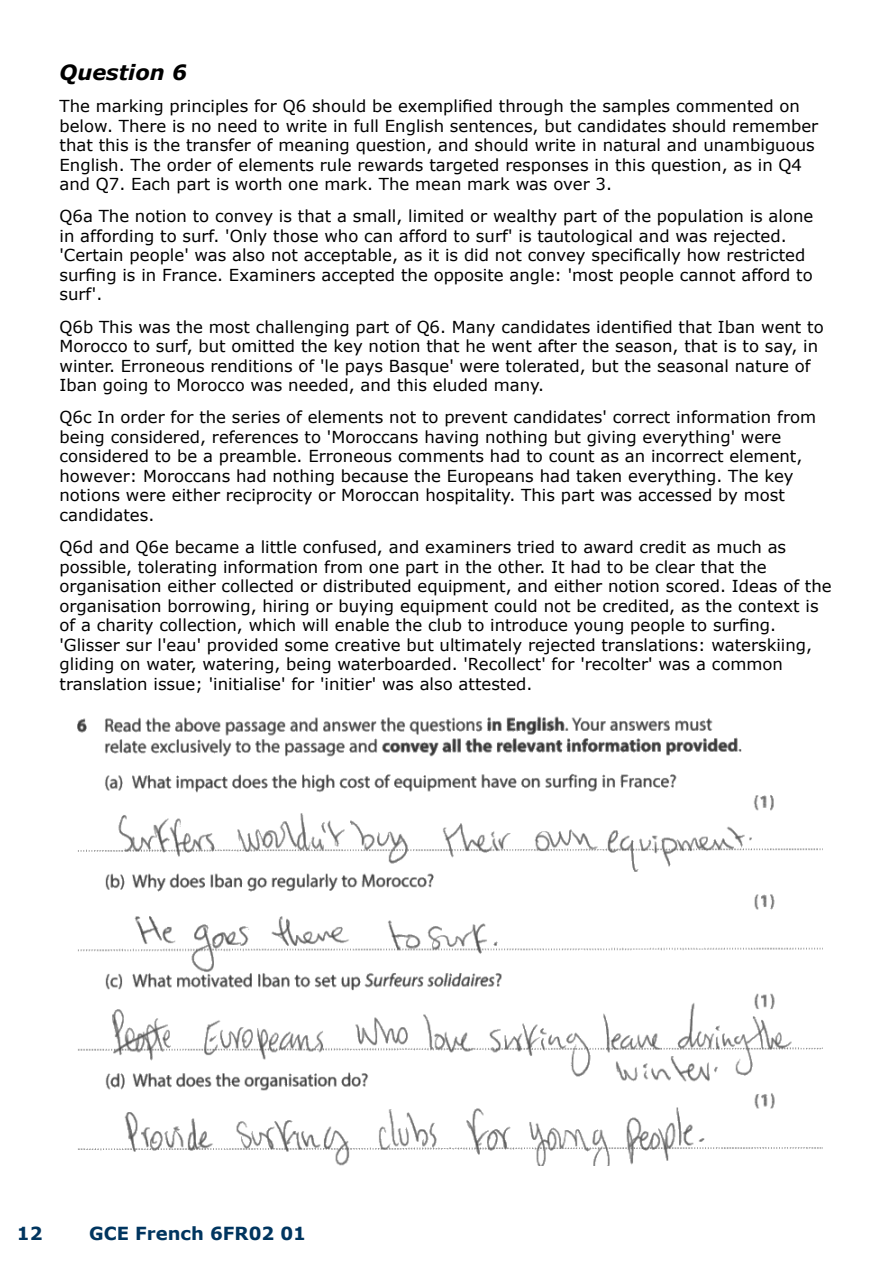
<style>
.page{position:relative;width:893px;height:1263px;background:#fff}
.page>*{position:absolute;margin:0;border:0;box-sizing:border-box;transform-origin:0 0}
.t1{font:italic 700 21px "Verdana";color:#000}
.t2{font:700 18px "Verdana";color:#00355f}
.t3{font:16.5px/19.5px "Verdana";color:#000}
</style>
<div class="page">
<img style="left:77px;top:716px;width:745px;height:450px">
<p class="t1" style="left:60px;top:57px;width:129px">Question 6</p>
<p class="t3" style="left:60px;top:96px;width:760px">The marking principles for Q6 should be exemplified through the samples commented on below. There is no need to write in full English sentences, but candidates should remember that this is the transfer of meaning question, and should write in natural and unambiguous English. The order of elements rule rewards targeted responses in this question, as in Q4 and Q7. Each part is worth one mark. The mean mark was over 3.</p>
<p class="t3" style="left:60px;top:206px;width:755px">Q6a The notion to convey is that a small, limited or wealthy part of the population is alone in affording to surf. 'Only those who can afford to surf' is tautological and was rejected. 'Certain people' was also not acceptable, as it is did not convey specifically how restricted surfing is in France. Examiners accepted the opposite angle: 'most people cannot afford to surf'.</p>
<p class="t3" style="left:60px;top:317px;width:766px">Q6b This was the most challenging part of Q6. Many candidates identified that Iban went to Morocco to surf, but omitted the key notion that he went after the season, that is to say, in winter. Erroneous renditions of 'le pays Basque' were tolerated, but the seasonal nature of Iban going to Morocco was needed, and this eluded many.</p>
<p class="t3" style="left:60px;top:407px;width:758px">Q6c In order for the series of elements not to prevent candidates' correct information from being considered, references to 'Moroccans having nothing but giving everything' were considered to be a preamble. Erroneous comments had to count as an incorrect element, however: Moroccans had nothing because the Europeans had taken everything. The key notions were either reciprocity or Moroccan hospitality. This part was accessed by most candidates.</p>
<p class="t3" style="left:60px;top:537px;width:774px">Q6d and Q6e became a little confused, and examiners tried to award credit as much as possible, tolerating information from one part in the other. It had to be clear that the organisation either collected or distributed equipment, and either notion scored. Ideas of the organisation borrowing, hiring or buying equipment could not be credited, as the context is of a charity collection, which will enable the club to introduce young people to surfing. 'Glisser sur l'eau' provided some creative but ultimately rejected translations: waterskiing, gliding on water, watering, being waterboarded. 'Recollect' for 'recolter' was a common translation issue; 'initialise' for 'initier' was also attested.</p>
<p class="t2" style="left:17px;top:1221px;width:27px">12</p>
<p class="t2" style="left:89px;top:1221px;width:218px">GCE French 6FR02 01</p>
</div>
